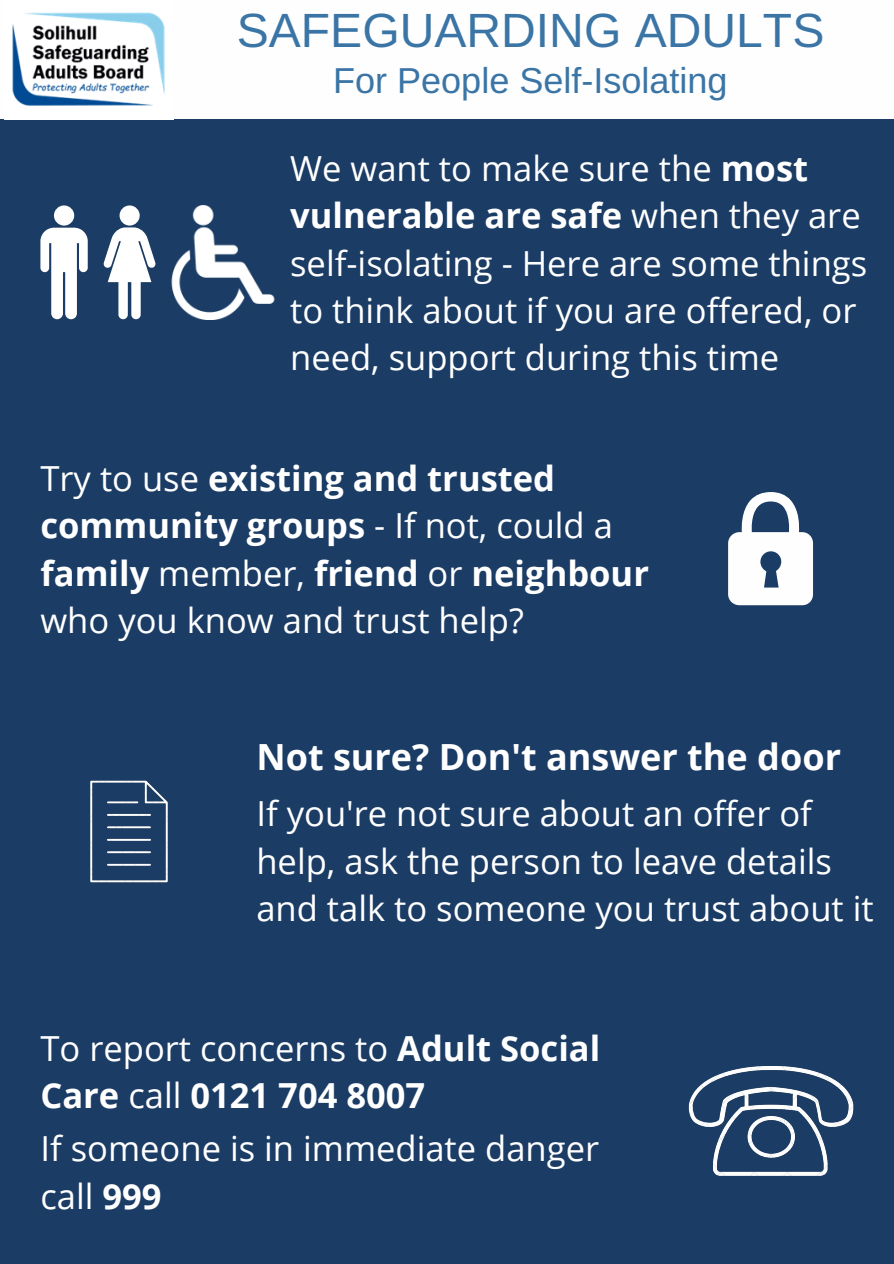
<style>
.page{position:relative;width:894px;height:1264px;background:#fff}
.page>*{position:absolute;margin:0;border:0;box-sizing:border-box;transform-origin:0 0}
.t1{font:48px "Arimo";color:#3a75a6}
.t2{font:700 36px "Open Sans";color:#fff}
.t3{font:36px "Arimo";color:#3a75a6}
.t4{font:34.5px/47.2px "Open Sans";color:#fff}
.t5{font:700 34.5px/47.2px "Open Sans";color:#fff}
.s1{font-weight:700}
.s2{font-weight:400}
</style>
<div class="page">
<div style="left:0;top:0;width:893px;height:1263px;background:#1b3c65"></div>
<div style="left:0;top:0;width:893px;height:119px;background:#fefefe"></div>
<img style="left:12px;top:12px;width:153px;height:94px">
<div style="left:54px;top:205px;width:20px;height:20px;background:#fff;border-radius:50%"></div>
<svg style="left:40px;top:228px;width:48px;height:91px"></svg>
<div style="left:119px;top:205px;width:21px;height:20px;background:#fff;border-radius:50%"></div>
<svg style="left:104px;top:227px;width:51px;height:92px"></svg>
<img style="left:171px;top:205px;width:104px;height:114px">
<img style="left:688px;top:1066px;width:165px;height:110px">
<img style="left:90px;top:780px;width:78px;height:103px">
<svg style="left:728px;top:492px;width:84px;height:113px"></svg>
<h1 class="t1" style="left:237px;top:4px;width:589px">SAFEGUARDING ADULTS</h1>
<p class="t3" style="left:333px;top:60px;width:396px">For People Self-Isolating</p>
<p class="t4" style="left:290px;top:144px;width:578px">We want to make sure the <span class="s1">most vulnerable are safe</span> when they are self-isolating - Here are some things to think about if you are offered, or need, support during this time</p>
<p class="t5" style="left:40px;top:454px;width:610px"><span class="s2">Try to use</span> existing and trusted community groups <span class="s2">- If not, could a </span>family <span class="s2">member,</span> friend <span class="s2">or</span> neighbour <span class="s2">who you know and trust help?</span></p>
<p class="t2" style="left:256px;top:731px;width:586px">Not sure? Don't answer the door</p>
<p class="t4" style="left:256px;top:789px;width:618px">If you're not sure about an offer of help, ask the person to leave details and talk to someone you trust about it</p>
<p class="t5" style="left:40px;top:1024px;width:561px"><span class="s2">To report concerns to</span> Adult Social<br>Care <span class="s2">call</span> 0121 704 8007</p>
<p class="t4" style="left:40px;top:1124px;width:560px">If someone is in immediate danger call <span class="s1">999</span></p>
</div>
